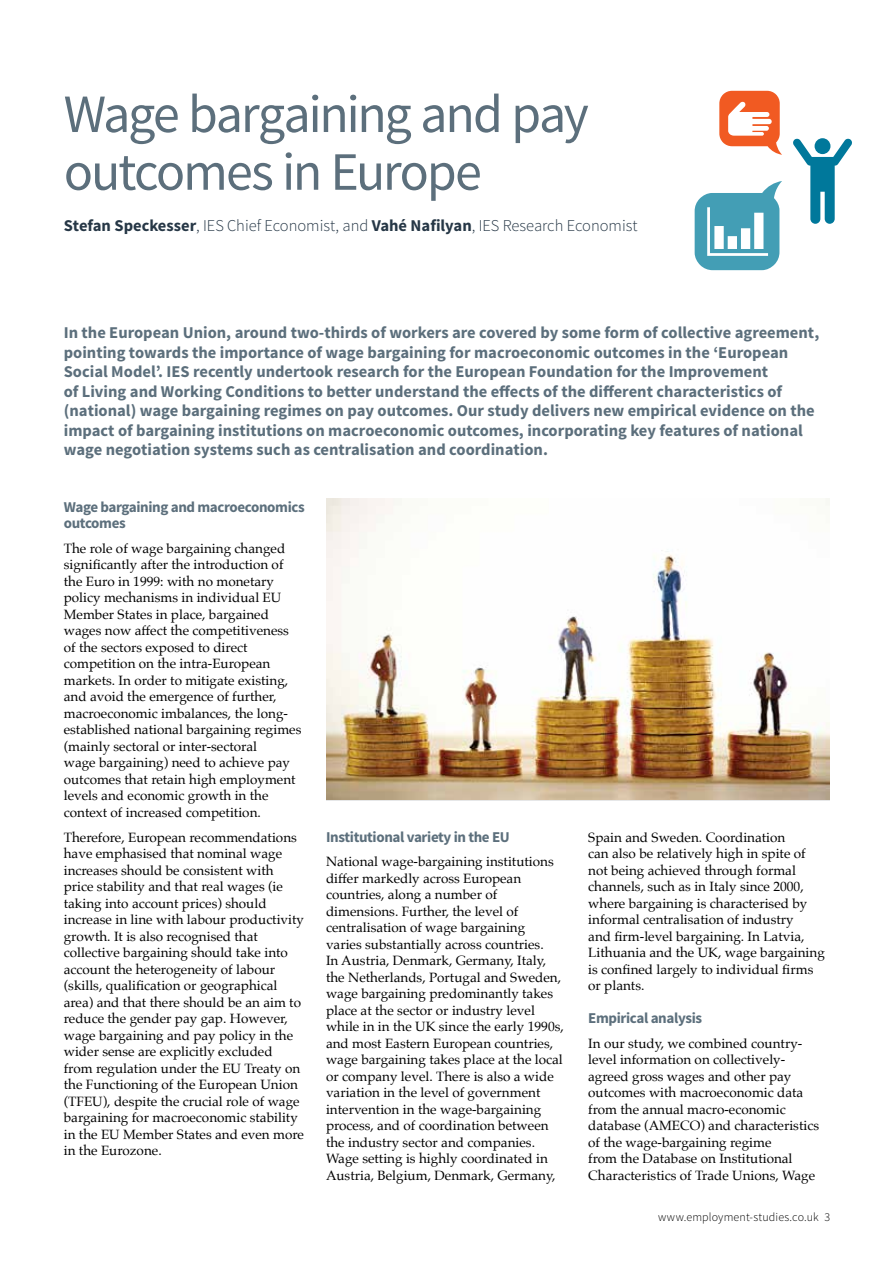
<style>
.page{position:relative;width:893px;height:1263px;background:#fff}
.page>*{position:absolute;margin:0;border:0;box-sizing:border-box;transform-origin:0 0}
.t1{font:54px/57.8px "Source Sans Pro";letter-spacing:-.045em;color:#5c6f7c}
.t2{font:700 16.5px/19.5px "Source Sans Pro";color:#5c6f7c}
.t3{font:300 16.5px "Source Sans Pro";color:#263746}
.t4{font:700 15px/16.5px "Source Sans Pro";letter-spacing:-.025em;color:#5c6f7c}
.t5{font:13.5px/16.5px "Palatino";color:#000}
.t6{font:300 12px "Source Sans Pro";letter-spacing:.015em;color:#000}
.s1{font-weight:700}
</style>
<div class="page">
<svg style="left:793px;top:138px;width:59px;height:86px"></svg>
<div style="left:815px;top:138px;width:15px;height:16px;background:#00789b;border-radius:50%"></div>
<svg style="left:719px;top:91px;width:63px;height:64px"></svg>
<img style="left:326px;top:499px;width:503px;height:300px">
<svg style="left:695px;top:181px;width:87px;height:89px"></svg>
<h1 class="t1" style="left:64px;top:86px;width:527px">Wage bargaining and pay outcomes in Europe</h1>
<p class="t3" style="left:64px;top:216px;width:575px"><span class="s1">Stefan Speckesser</span>, IES Chief Economist, and <span class="s1">Vahé Nafilyan</span>, IES Research Economist</p>
<p class="t2" style="left:64px;top:324px;width:757px">In the European Union, around two-thirds of workers are covered by some form of collective agreement, pointing towards the importance of wage bargaining for macroeconomic outcomes in the ‘European Social Model’. IES recently undertook research for the European Foundation for the Improvement<br>of Living and Working Conditions to better understand the effects of the different characteristics of (national) wage bargaining regimes on pay outcomes. Our study delivers new empirical evidence on the impact of bargaining institutions on macroeconomic outcomes, incorporating key features of national wage negotiation systems such as centralisation and coordination.</p>
<p class="t4" style="left:64px;top:499px;width:242px">Wage bargaining and macroeconomics outcomes</p>
<p class="t5" style="left:64px;top:540px;width:239px">The role of wage bargaining changed significantly after the introduction of the Euro in 1999: with no monetary policy mechanisms in individual EU Member States in place, bargained wages now affect the competitiveness of the sectors exposed to direct competition on the intra-European markets. In order to mitigate existing, and avoid the emergence of further, macroeconomic imbalances, the long&shy;established national bargaining regimes (mainly sectoral or inter-sectoral<br>wage bargaining) need to achieve pay outcomes that retain high employment levels and economic growth in the context of increased competition.</p>
<p class="t5" style="left:64px;top:829px;width:242px">Therefore, European recommendations have emphasised that nominal wage increases should be consistent with price stability and that real wages (ie taking into account prices) should increase in line with labour productivity growth. It is also recognised that collective bargaining should take into account the heterogeneity of labour (skills, qualification or geographical area) and that there should be an aim to reduce the gender pay gap. However, wage bargaining and pay policy in the wider sense are explicitly excluded from regulation under the EU Treaty on the Functioning of the European Union (TFEU), despite the crucial role of wage bargaining for macroeconomic stability in the EU Member States and even more in the Eurozone.</p>
<p class="t4" style="left:326px;top:829px;width:185px">Institutional variety in the EU</p>
<p class="t5" style="left:326px;top:853px;width:239px">National wage-bargaining institutions differ markedly across European countries, along a number of dimensions. Further, the level of centralisation of wage bargaining varies substantially across countries.<br>In Austria, Denmark, Germany, Italy, the Netherlands, Portugal and Sweden, wage bargaining predominantly takes place at the sector or industry level while in in the UK since the early 1990s, and most Eastern European countries, wage bargaining takes place at the local or company level. There is also a wide variation in the level of government intervention in the wage-bargaining process, and of coordination between the industry sector and companies.<br>Wage setting is highly coordinated in Austria, Belgium, Denmark, Germany,</p>
<p class="t5" style="left:588px;top:829px;width:238px">Spain and Sweden. Coordination<br>can also be relatively high in spite of not being achieved through formal channels, such as in Italy since 2000, where bargaining is characterised by informal centralisation of industry<br>and firm-level bargaining. In Latvia, Lithuania and the UK, wage bargaining is confined largely to individual firms or plants.</p>
<p class="t4" style="left:588px;top:1010px;width:115px">Empirical analysis</p>
<p class="t5" style="left:588px;top:1035px;width:232px">In our study, we combined country&shy;level information on collectively&shy;agreed gross wages and other pay outcomes with macroeconomic data from the annual macro-economic database (AMECO) and characteristics of the wage-bargaining regime<br>from the Database on Institutional Characteristics of Trade Unions, Wage</p>
<p class="t6" style="left:658px;top:1210px;width:174px">www.employment-studies.co.uk 3</p>
</div>
